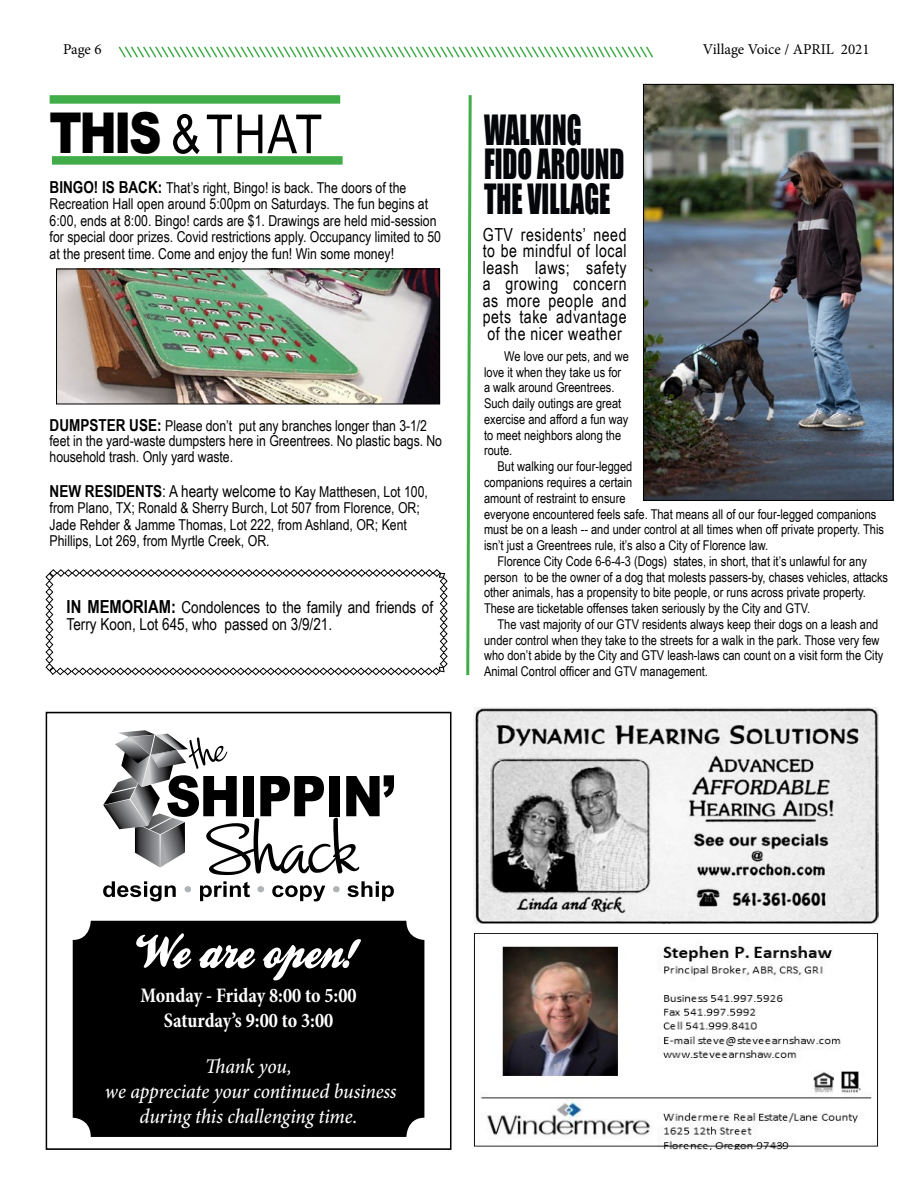
<style>
.page{position:relative;width:918px;height:1188px;background:#fff}
.page>*{position:absolute;margin:0;border:0;box-sizing:border-box;transform-origin:0 0}
.t1{font:54px "Arial Narrow";color:#000}
.t2{font:38.25px/34.5px "Impact";color:#04060a;scale:.71 1}
.t3{font:italic 500 20.85px/25px "Minion Pro";letter-spacing:-.01em;color:#fff;text-align:center;scale:.94 1}
.t4{font:700 condensed 20.85px/25px "Minion Pro";color:#fff;text-align:center;scale:.94 1}
.t5{font:18px/16.5px "Arial Narrow";letter-spacing:.03em;color:#000;text-align:justify;scale:.96 1}
.t6{font:16.5px/16.5px "Arial Narrow";color:#000}
.t7{font:15px/16.5px "Arial Narrow";color:#000}
.t8{font:15px "Minion Pro";color:#000}
.t9{font:13.5px/15.8px "Arial Narrow";color:#000}
.s1{font-family:"Arial";font-weight:900;font-size:56.25px}
.s2{font-weight:700;font-size:16.5px}
.s3{font-size:16.5px}
.s4{font-weight:700;font-size:18px}
</style>
<div class="page">
<svg style="left:118px;top:46px;width:536px;height:12px"></svg>
<img style="left:474px;top:934px;width:405px;height:216px">
<img style="left:474px;top:707px;width:405px;height:216px">
<div style="left:73px;top:921px;width:351px;height:216px;background:#000;border-radius:19px"></div>
<svg style="left:103px;top:881px;width:73px;height:20px"></svg>
<svg style="left:185px;top:886px;width:6px;height:6px"></svg>
<svg style="left:200px;top:881px;width:50px;height:20px"></svg>
<svg style="left:257px;top:886px;width:7px;height:6px"></svg>
<svg style="left:272px;top:885px;width:53px;height:16px"></svg>
<svg style="left:333px;top:886px;width:7px;height:6px"></svg>
<svg style="left:347px;top:881px;width:47px;height:20px"></svg>
<svg style="left:103px;top:730px;width:291px;height:145px"></svg>
<svg style="left:136px;top:933px;width:225px;height:47px"></svg>
<div style="left:46px;top:712px;width:405px;height:438px;border:2px solid #000"></div>
<svg style="left:45px;top:569px;width:403px;height:107px"></svg>
<div style="left:52px;top:156px;width:291px;height:9px;background:#41ad49"></div>
<div style="left:50px;top:95px;width:290px;height:9px;background:#41ad49"></div>
<img style="left:58px;top:271px;width:380px;height:131px">
<div style="left:56px;top:269px;width:384px;height:135px;border:1px solid #000"></div>
<img style="left:645px;top:86px;width:247px;height:413px">
<div style="left:643px;top:84px;width:251px;height:417px;border:1px solid #000"></div>
<svg style="left:466px;top:95px;width:6px;height:581px"></svg>
<p class="t8" style="left:63px;top:39px;width:40px">Page 6</p>
<p class="t8" style="left:703px;top:39px;width:168px">Village Voice / APRIL 2021</p>
<h1 class="t1" style="left:50px;top:95px;width:274px"><span class="s1">THIS</span> &amp; THAT</h1>
<p class="t7" style="left:50px;top:179px;width:393px"><span class="s2">BINGO! IS BACK:</span> That’s right, Bingo! is back. The doors of the Recreation Hall open around 5:00pm on Saturdays. The fun begins at 6:00, ends at 8:00. Bingo! cards are $1. Drawings are held mid-session for special door prizes. Covid restrictions apply. Occupancy limited to 50 at the present time. Come and enjoy the fun! Win some money!</p>
<p class="t7" style="left:50px;top:417px;width:394px;line-height:15.8px"><span class="s2">DUMPSTER USE:</span> Please don’t put any branches longer than 3-1/2 feet in the yard-waste dumpsters here in Greentrees. No plastic bags. No household trash. Only yard waste.</p>
<p class="t7" style="left:50px;top:483px;width:380px"><span class="s2">NEW RESIDENTS</span><span class="s3">: A hearty welcome to</span> Kay Matthesen, Lot 100, from Plano, TX; Ronald &amp; Sherry Burch, Lot 507 from Florence, OR; Jade Rehder &amp; Jamme Thomas, Lot 222, from Ashland, OR; Kent Phillips, Lot 269, from Myrtle Creek, OR.</p>
<p class="t6" style="left:67px;top:598px;width:368px"><span class="s4">IN MEMORIAM:</span> Condolences to the family and friends of<br>Terry Koon, Lot 645, who passed on 3/9/21.</p>
<h2 class="t2" style="left:484px;top:112px;width:199px">WALKING<br>FIDO AROUND<br>THE VILLAGE</h2>
<h3 class="t5" style="left:483px;top:225px;width:151px">GTV residents’ need to be mindful of local leash laws; safety a growing concern as more people and pets take advantage of the nicer weather</h3>
<p class="t9" style="left:484px;top:348px;width:146px;text-indent:20px">We love our pets, and we love it when they take us for a walk around Greentrees.<br>Such daily outings are great exercise and afford a fun way to meet neighbors along the route.</p>
<p class="t9" style="left:484px;top:458px;width:402px;text-indent:14px">But walking our four-legged<br>companions requires a certain<br>amount of restraint to ensure<br>everyone encountered feels safe. That means all of our four-legged companions must be on a leash -- and under control at all times when off private property. This isn’t just a Greentrees rule, it’s also a City of Florence law.</p>
<p class="t9" style="left:484px;top:553px;width:406px;text-indent:14px">Florence City Code 6-6-4-3 (Dogs) states, in short, that it’s unlawful for any person to be the owner of a dog that molests passers-by, chases vehicles, attacks other animals, has a propensity to bite people, or runs across private property.<br>These are ticketable offenses taken seriously by the City and GTV.</p>
<p class="t9" style="left:484px;top:616px;width:401px;text-indent:14px">The vast majority of our GTV residents always keep their dogs on a leash and under control when they take to the streets for a walk in the park. Those very few who don’t abide by the City and GTV leash-laws can count on a visit form the City Animal Control officer and GTV management.</p>
<h3 class="t4" style="left:141px;top:982px;width:231px">Monday - Friday 8:00 to 5:00<br>Saturday’s 9:00 to 3:00</h3>
<h3 class="t3" style="left:105px;top:1054px;width:312px">Thank you,<br>we appreciate your continued business during this challenging time.</h3>
</div>
